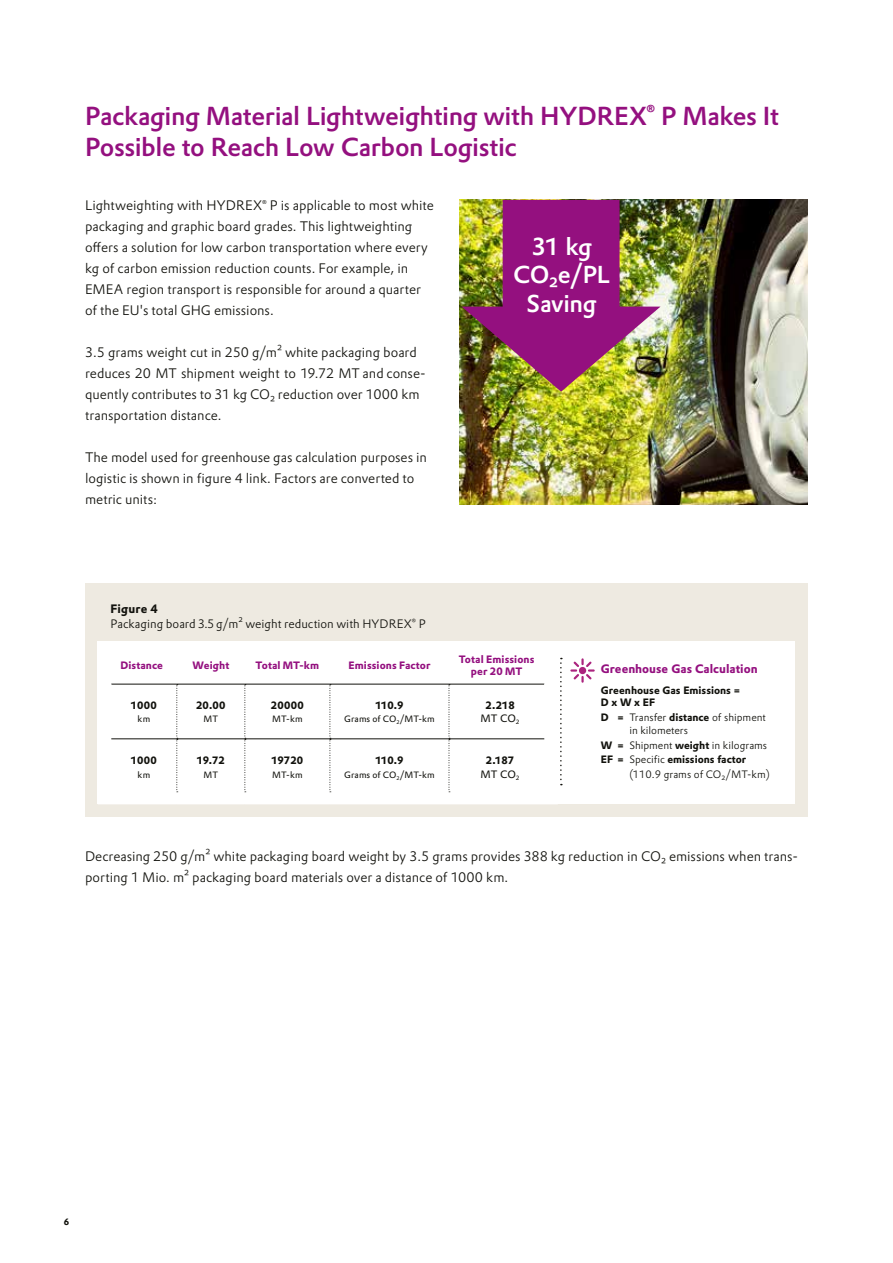
<style>
.page{position:relative;width:893px;height:1263px;background:#fff}
.page>*{position:absolute;margin:0;border:0;box-sizing:border-box;transform-origin:0 0}
.t1{font:500 25.5px/31.5px "Evonik Prokyon";letter-spacing:-.015em;color:#94107f}
.t2{font:500 24px/28.5px "Evonik Prokyon";letter-spacing:-.02em;color:#fff;text-align:center}
.t3{font:300 13.5px/21px "Evonik Prokyon";color:#12120d}
.t4{font:300 12px/15px "Evonik Prokyon";color:#12120d}
.t5{font:700 12px "Evonik Prokyon";color:#94107f}
.t6{font:300 10.5px/12.8px "Evonik Prokyon";color:#12120d}
.t7{font:700 10.5px/13.5px "Evonik Prokyon";color:#12120d;text-align:center}
.t8{font:700 10.5px/12px "Evonik Prokyon";letter-spacing:.01em;color:#94107f;text-align:center}
.t9{font:9px "Evonik Prokyon";letter-spacing:.015em;color:#12120d}
.t10{font:700 9px "Evonik Prokyon";color:#12120d}
.s1{font-weight:700}
.s2{font-weight:400}
</style>
<div class="page">
<img style="left:459px;top:200px;width:349px;height:304px">
<img style="left:462px;top:200px;width:198px;height:192px">
<div style="left:85px;top:583px;width:723px;height:234px;background:#eeeae1"></div>
<div style="left:98px;top:642px;width:697px;height:162px;background:#fff"></div>
<hr style="left:111px;top:684px;width:66px;height:1px;background:#12120d">
<svg style="left:176px;top:684px;width:2px;height:108px"></svg>
<svg style="left:244px;top:685px;width:2px;height:107px"></svg>
<svg style="left:330px;top:685px;width:1px;height:107px"></svg>
<svg style="left:449px;top:685px;width:1px;height:107px"></svg>
<hr style="left:177px;top:684px;width:68px;height:1px;background:#12120d">
<hr style="left:245px;top:684px;width:85px;height:1px;background:#12120d">
<hr style="left:330px;top:684px;width:119px;height:1px;background:#12120d">
<hr style="left:449px;top:684px;width:95px;height:1px;background:#12120d">
<hr style="left:111px;top:738px;width:66px;height:1px;background:#12120d">
<hr style="left:177px;top:738px;width:68px;height:1px;background:#12120d">
<hr style="left:245px;top:738px;width:85px;height:1px;background:#12120d">
<hr style="left:330px;top:738px;width:119px;height:1px;background:#12120d">
<hr style="left:449px;top:738px;width:95px;height:1px;background:#12120d">
<svg style="left:560px;top:658px;width:2px;height:127px"></svg>
<svg style="left:571px;top:659px;width:23px;height:23px"></svg>
<div style="left:579px;top:667px;width:7px;height:7px;background:#ab247e;border-radius:50%"></div>
<h1 class="t1" style="left:85px;top:98px;width:696px">Packaging Material Lightweighting with HYDREX<sup>®</sup> P Makes It<br>Possible to Reach Low Carbon Logistic</h1>
<p class="t3" style="left:85px;top:194px;width:350px">Lightweighting with HYDREX<sup>®</sup> P is applicable to most white packaging and graphic board grades. This lightweighting offers a solution for low carbon transportation where every kg of carbon emission reduction counts. For example, in EMEA region transport is responsible for around a quarter of the EU's total GHG emissions.</p>
<p class="t3" style="left:85px;top:341px;width:342px">3.5 grams weight cut in 250 g/m² white packaging board reduces 20 MT shipment weight to 19.72 MT and conse&shy;quently contributes to 31 kg CO2 reduction over 1000 km transportation distance.</p>
<p class="t3" style="left:85px;top:446px;width:343px">The model used for greenhouse gas calculation purposes in logistic is shown in figure 4 link. Factors are converted to metric units:</p>
<h2 class="t2" style="left:513px;top:230px;width:98px">31 kg<br>CO2e/PL<br>Saving</h2>
<p class="t4" style="left:111px;top:600px;width:317px"><span class="s1">Figure 4<br></span>Packaging board 3.5 g/m2 weight reduction with HYDREX<sup>®</sup> P</p>
<p class="t8" style="left:120px;top:658px;width:44px">Distance</p>
<p class="t8" style="left:192px;top:658px;width:38px">Weight</p>
<p class="t8" style="left:256px;top:658px;width:65px">Total MT-km</p>
<p class="t8" style="left:348px;top:658px;width:83px">Emissions Factor</p>
<p class="t8" style="left:459px;top:652px;width:77px">Total Emissions per 20 MT</p>
<p class="t7" style="left:131px;top:697px;width:27px">1000</p>
<p class="t9" style="left:138px;top:712px;width:14px">km</p>
<p class="t7" style="left:375px;top:697px;width:30px">110.9</p>
<p class="t9" style="left:344px;top:712px;width:92px">Grams of CO<sub>2</sub>/MT-km</p>
<p class="t7" style="left:481px;top:697px;width:40px">2.218<br><span class="s2">MT CO</span><sub>2</sub></p>
<p class="t7" style="left:196px;top:697px;width:31px">20.00</p>
<p class="t9" style="left:204px;top:712px;width:16px">MT</p>
<p class="t7" style="left:271px;top:697px;width:35px">20000</p>
<p class="t9" style="left:272px;top:712px;width:32px">MT-km</p>
<p class="t7" style="left:131px;top:753px;width:27px">1000</p>
<p class="t9" style="left:138px;top:768px;width:14px">km</p>
<p class="t7" style="left:197px;top:753px;width:30px">19.72</p>
<p class="t9" style="left:204px;top:768px;width:16px">MT</p>
<p class="t7" style="left:271px;top:753px;width:33px">19720</p>
<p class="t9" style="left:272px;top:768px;width:32px">MT-km</p>
<p class="t7" style="left:375px;top:753px;width:30px">110.9</p>
<p class="t9" style="left:344px;top:768px;width:92px">Grams of CO<sub>2</sub>/MT-km</p>
<p class="t7" style="left:481px;top:753px;width:40px">2.187<br><span class="s2">MT CO</span><sub>2</sub></p>
<p class="t5" style="left:601px;top:659px;width:158px">Greenhouse Gas Calculation</p>
<p class="t7" style="left:601px;top:683px;width:141px;line-height:12px;text-align:left">Greenhouse Gas Emissions =<br>D x W x EF</p>
<p class="t6" style="left:629px;top:710px;width:138px;text-indent:-28px"><span class="s1">D =</span> Transfer <span class="s1">distance</span> of shipment in kilometers</p>
<p class="t6" style="left:601px;top:737px;width:168px;line-height:14.9px"><span class="s1">W =</span> Shipment <span class="s1">weight</span> in kilograms<br><span class="s1">EF =</span> Specific <span class="s1">emissions factor</span></p>
<p class="t6" style="left:629px;top:767px;width:142px">(110.9 grams of CO2/MT-km)</p>
<p class="t3" style="left:85px;top:845px;width:714px">Decreasing 250 g/m² white packaging board weight by 3.5 grams provides 388 kg reduction in CO2 emissions when trans&shy;porting 1 Mio. m2 packaging board materials over a distance of 1000 km.</p>
<p class="t10" style="left:64px;top:1214px;width:7px">6</p>
</div>
